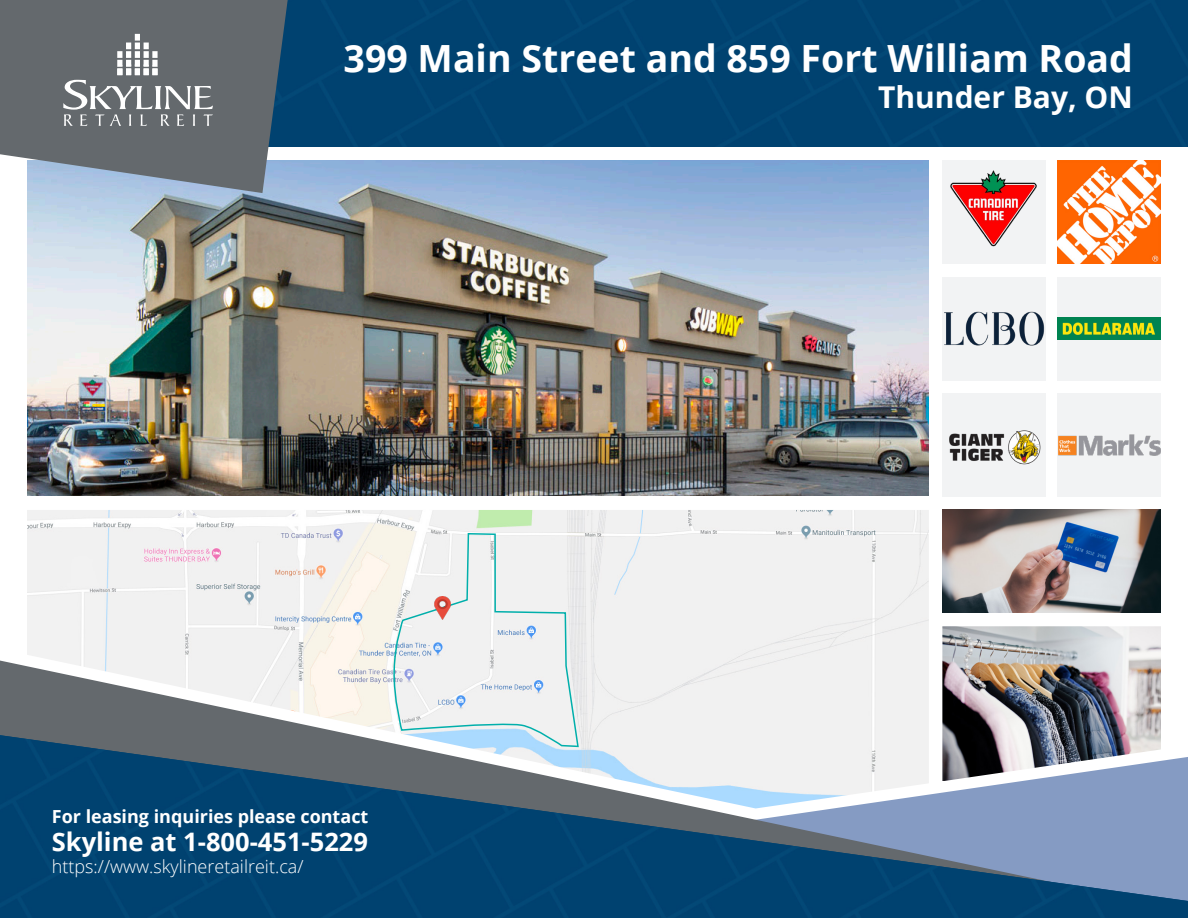
<style>
.page{position:relative;width:1188px;height:918px;background:#fff}
.page>*{position:absolute;margin:0;border:0;box-sizing:border-box;transform-origin:0 0}
.t1{font:700 37.5px "Open Sans";color:#fff}
.t2{font:700 30px "Open Sans";color:#fff}
.t3{font:700 25.5px "Open Sans";color:#fff}
.t4{font:300 18px "Open Sans";color:#fff}
.t5{font:700 18px "Open Sans";color:#fff}
</style>
<div class="page">
<img style="left:27px;top:510px;width:902px;height:148px">
<img style="left:942px;top:160px;width:104px;height:104px">
<div style="left:942px;top:277px;width:104px;height:103px;background:#f2f3f4"></div>
<img style="left:944px;top:311px;width:101px;height:35px">
<div style="left:942px;top:394px;width:104px;height:103px;background:#f2f3f4"></div>
<img style="left:949px;top:430px;width:92px;height:35px">
<img style="left:1058px;top:160px;width:103px;height:104px">
<div style="left:1058px;top:277px;width:103px;height:103px;background:#f2f3f4"></div>
<img style="left:1058px;top:318px;width:103px;height:21px">
<div style="left:1058px;top:393px;width:103px;height:103px;background:#f2f3f4"></div>
<img style="left:1058px;top:434px;width:103px;height:21px">
<img style="left:942px;top:510px;width:219px;height:103px">
<img style="left:942px;top:626px;width:219px;height:32px">
<img style="left:27px;top:160px;width:902px;height:336px">
<svg style="left:392px;top:532px;width:188px;height:126px"></svg>
<img style="left:431px;top:596px;width:23px;height:23px">
<div style="left:289px;top:0;width:899px;height:147px;background:#004270"></div>
<svg style="left:0;top:658px;width:1161px;height:75px;fill:#f1f1f1"></svg>
<img style="left:0;top:735px;width:1188px;height:183px">
<svg style="left:0;top:0;width:289px;height:193px;background:#6c767f"></svg>
<svg style="left:63px;top:34px;width:150px;height:92px;background:#7d8185"></svg>
<p class="t1" style="left:344px;top:32px;width:791px">399 Main Street and 859 Fort William Road</p>
<p class="t2" style="left:878px;top:76px;width:256px">Thunder Bay, ON</p>
<p class="t5" style="left:52px;top:803px;width:318px">For leasing inquiries please contact</p>
<p class="t3" style="left:52px;top:824px;width:318px">Skyline at 1-800-451-5229</p>
<p class="t4" style="left:52px;top:854px;width:253px">https://www.skylineretailreit.ca/</p>
</div>
